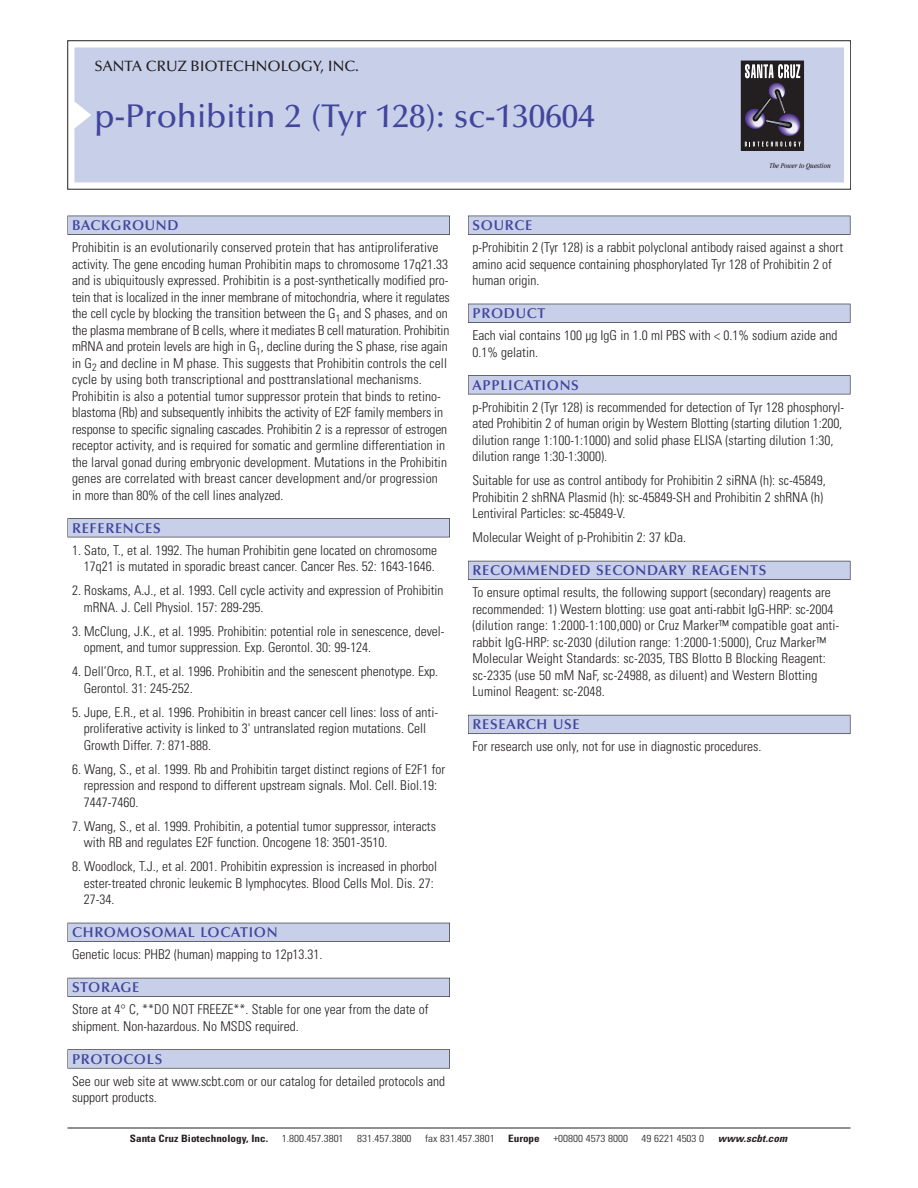
<style>
.page{position:relative;width:918px;height:1188px;background:#fff}
.page>*{position:absolute;margin:0;border:0;box-sizing:border-box;transform-origin:0 0}
.t1{font:500 33px "Optima";color:#41459c}
.t2{font:500 15px "Optima";color:#231f20}
.t3{font:600 14.25px "Optima";letter-spacing:.05em;color:#41459c}
.t4{font:300 condensed 13.5px/16.5px "Univers";color:#231f20}
.t5{font:300 condensed 10.2px "Univers";color:#231f20;scale:1.1 1}
.t6{font:700 condensed 10.2px "Univers";color:#231f20;scale:1.1 1}
.t7{font:italic 700 condensed 10.2px "Univers";color:#231f20;scale:1.1 1}
.t8{font:italic condensed 7.5px "Garamond";color:#231f20}
</style>
<div class="page">
<div style="left:74px;top:47px;width:770px;height:135px;background:#c7cfe9"></div>
<div style="left:741px;top:61px;width:62px;height:89px;background:#231f20"></div>
<div style="left:741px;top:61px;width:63px;height:90px;border:1px solid #231f20"></div>
<svg style="left:741px;top:64px;width:64px;height:83px"></svg>
<div style="left:68px;top:216px;width:382px;height:19px;background:#64636a"></div>
<div style="left:68px;top:216px;width:381px;height:18px;background:#c7cfe9"></div>
<div style="left:68px;top:518px;width:382px;height:19px;background:#64636a"></div>
<div style="left:68px;top:519px;width:381px;height:18px;background:#c7cfe9"></div>
<div style="left:68px;top:923px;width:382px;height:19px;background:#63636c"></div>
<div style="left:68px;top:923px;width:381px;height:18px;background:#c7cfe9"></div>
<div style="left:68px;top:978px;width:382px;height:19px;background:#63646e"></div>
<div style="left:68px;top:978px;width:381px;height:18px;background:#c7cfe9"></div>
<svg style="left:68px;top:1049px;width:382px;height:20px"></svg>
<div style="left:68px;top:1050px;width:381px;height:18px;background:#c7cfe9"></div>
<div style="left:468px;top:216px;width:382px;height:19px;background:#64636a"></div>
<div style="left:468px;top:216px;width:382px;height:18px;background:#c7cfe9"></div>
<div style="left:468px;top:304px;width:382px;height:19px;background:#62626a"></div>
<div style="left:468px;top:304px;width:382px;height:18px;background:#c7cfe9"></div>
<div style="left:468px;top:375px;width:382px;height:19px;background:#67666b"></div>
<div style="left:468px;top:376px;width:382px;height:18px;background:#c7cfe9"></div>
<div style="left:468px;top:561px;width:382px;height:19px;background:#63646e"></div>
<div style="left:468px;top:561px;width:382px;height:18px;background:#c7cfe9"></div>
<div style="left:468px;top:715px;width:382px;height:19px;background:#696a75"></div>
<div style="left:468px;top:715px;width:382px;height:18px;background:#c7cfe9"></div>
<hr style="left:68px;top:1128px;width:782px;height:1px;background:#231f20">
<p class="t2" style="left:94px;top:60px;width:266px">SANTA CRUZ BIOTECHNOLOGY, INC.</p>
<h1 class="t1" style="left:94px;top:102px;width:502px">p-Prohibitin 2 (Tyr 128): sc-130604</h1>
<p class="t8" style="left:769px;top:163px;width:63px">The Power to Question</p>
<p class="t3" style="left:72px;top:219px;width:108px">BACKGROUND</p>
<p class="t4" style="left:72px;top:240px;width:379px">Prohibitin is an evolutionarily conserved protein that has antiproliferative activity. The gene encoding human Prohibitin maps to chromosome 17q21.33 and is ubiquitously expressed. Prohibitin is a post-synthetically modified pro&shy;tein that is localized in the inner membrane of mitochondria, where it regulates the cell cycle by blocking the transition between the G<sub>1</sub> and S phases, and on the plasma membrane of B cells, where it mediates B cell maturation. Prohibitin mRNA and protein levels are high in G<sub>1</sub>, decline during the S phase, rise again in G<sub>2</sub> and decline in M phase. This suggests that Prohibitin controls the cell cycle by using both transcriptional and posttranslational mechanisms.<br>Prohibitin is also a potential tumor suppressor protein that binds to retino&shy;blastoma (Rb) and subsequently inhibits the activity of E2F family members in response to specific signaling cascades. Prohibitin 2 is a repressor of estrogen receptor activity, and is required for somatic and germline differentiation in the larval gonad during embryonic development. Mutations in the Prohibitin genes are correlated with breast cancer development and/or progression in more than 80% of the cell lines analyzed.</p>
<p class="t3" style="left:72px;top:522px;width:90px">REFERENCES</p>
<p class="t4" style="left:72px;top:543px;width:367px;text-align:right">1. Sato, T., et al. 1992. The human Prohibitin gene located on chromosome<br>17q21 is mutated in sporadic breast cancer. Cancer Res. 52: 1643-1646.</p>
<p class="t4" style="left:84px;top:583px;width:361px;text-indent:-12px">2. Roskams, A.J., et al. 1993. Cell cycle activity and expression of Prohibitin mRNA. J. Cell Physiol. 157: 289-295.</p>
<p class="t4" style="left:84px;top:624px;width:363px;text-indent:-12px">3. McClung, J.K., et al. 1995. Prohibitin: potential role in senescence, devel&shy;opment, and tumor suppression. Exp. Gerontol. 30: 99-124.</p>
<p class="t4" style="left:84px;top:664px;width:356px;text-indent:-12px">4. Dell’Orco, R.T., et al. 1996. Prohibitin and the senescent phenotype. Exp.<br>Gerontol. 31: 245-252.</p>
<p class="t4" style="left:84px;top:705px;width:356px;text-indent:-12px">5. Jupe, E.R., et al. 1996. Prohibitin in breast cancer cell lines: loss of anti&shy;proliferative activity is linked to 3' untranslated region mutations. Cell<br>Growth Differ. 7: 871-888.</p>
<p class="t4" style="left:84px;top:762px;width:363px;text-indent:-12px">6. Wang, S., et al. 1999. Rb and Prohibitin target distinct regions of E2F1 for repression and respond to different upstream signals. Mol. Cell. Biol.19:<br>7447-7460.</p>
<p class="t4" style="left:84px;top:819px;width:354px;text-indent:-12px">7. Wang, S., et al. 1999. Prohibitin, a potential tumor suppressor, interacts with RB and regulates E2F function. Oncogene 18: 3501-3510.</p>
<p class="t4" style="left:84px;top:859px;width:355px;text-indent:-12px">8. Woodlock, T.J., et al. 2001. Prohibitin expression is increased in phorbol ester-treated chronic leukemic B lymphocytes. Blood Cells Mol. Dis. 27:<br>27-34.</p>
<p class="t3" style="left:72px;top:926px;width:207px">CHROMOSOMAL LOCATION</p>
<p class="t4" style="left:72px;top:948px;width:252px">Genetic locus: PHB2 (human) mapping to 12p13.31.</p>
<p class="t3" style="left:72px;top:981px;width:69px">STORAGE</p>
<p class="t4" style="left:72px;top:1003px;width:358px">Store at 4° C, **DO NOT FREEZE**. Stable for one year from the date of shipment. Non-hazardous. No MSDS required.</p>
<p class="t3" style="left:72px;top:1053px;width:92px">PROTOCOLS</p>
<p class="t4" style="left:72px;top:1074px;width:375px">See our web site at www.scbt.com or our catalog for detailed protocols and support products.</p>
<p class="t3" style="left:473px;top:219px;width:61px">SOURCE</p>
<p class="t4" style="left:473px;top:240px;width:372px">p-Prohibitin 2 (Tyr 128) is a rabbit polyclonal antibody raised against a short amino acid sequence containing phosphorylated Tyr 128 of Prohibitin 2 of human origin.</p>
<p class="t3" style="left:473px;top:307px;width:74px">PRODUCT</p>
<p class="t4" style="left:473px;top:328px;width:366px">Each vial contains 100 µg IgG in 1.0 ml PBS with &lt; 0.1% sodium azide and<br>0.1% gelatin.</p>
<p class="t3" style="left:473px;top:379px;width:108px">APPLICATIONS</p>
<p class="t4" style="left:473px;top:400px;width:373px">p-Prohibitin 2 (Tyr 128) is recommended for detection of Tyr 128 phosphoryl&shy;ated Prohibitin 2 of human origin by Western Blotting (starting dilution 1:200, dilution range 1:100-1:1000) and solid phase ELISA (starting dilution 1:30, dilution range 1:30-1:3000).</p>
<p class="t4" style="left:473px;top:474px;width:355px">Suitable for use as control antibody for Prohibitin 2 siRNA (h): sc-45849,<br>Prohibitin 2 shRNA Plasmid (h): sc-45849-SH and Prohibitin 2 shRNA (h)<br>Lentiviral Particles: sc-45849-V.</p>
<p class="t4" style="left:473px;top:531px;width:215px">Molecular Weight of p-Prohibitin 2: 37 kDa.</p>
<p class="t3" style="left:473px;top:564px;width:295px">RECOMMENDED SECONDARY REAGENTS</p>
<p class="t4" style="left:473px;top:586px;width:368px">To ensure optimal results, the following support (secondary) reagents are recommended: 1) Western blotting: use goat anti-rabbit IgG-HRP: sc-2004 (dilution range: 1:2000-1:100,000) or Cruz Marker™ compatible goat anti&shy;rabbit IgG-HRP: sc-2030 (dilution range: 1:2000-1:5000), Cruz Marker™ Molecular Weight Standards: sc-2035, TBS Blotto B Blocking Reagent: sc-2335 (use 50 mM NaF, sc-24988, as diluent) and Western Blotting Luminol Reagent: sc-2048.</p>
<p class="t3" style="left:473px;top:718px;width:109px">RESEARCH USE</p>
<p class="t4" style="left:473px;top:740px;width:290px">For research use only, not for use in diagnostic procedures.</p>
<p class="t6" style="left:130px;top:1135px;width:127px">Santa Cruz Biotechnology, Inc.</p>
<p class="t5" style="left:282px;top:1135px;width:58px">1.800.457.3801</p>
<p class="t5" style="left:357px;top:1135px;width:51px">831.457.3800</p>
<p class="t5" style="left:425px;top:1135px;width:65px">fax 831.457.3801</p>
<p class="t6" style="left:508px;top:1135px;width:30px">Europe</p>
<p class="t5" style="left:553px;top:1135px;width:69px">+00800 4573 8000</p>
<p class="t5" style="left:642px;top:1135px;width:58px">49 6221 4503 0</p>
<p class="t7" style="left:718px;top:1135px;width:67px">www.scbt.com</p>
</div>
